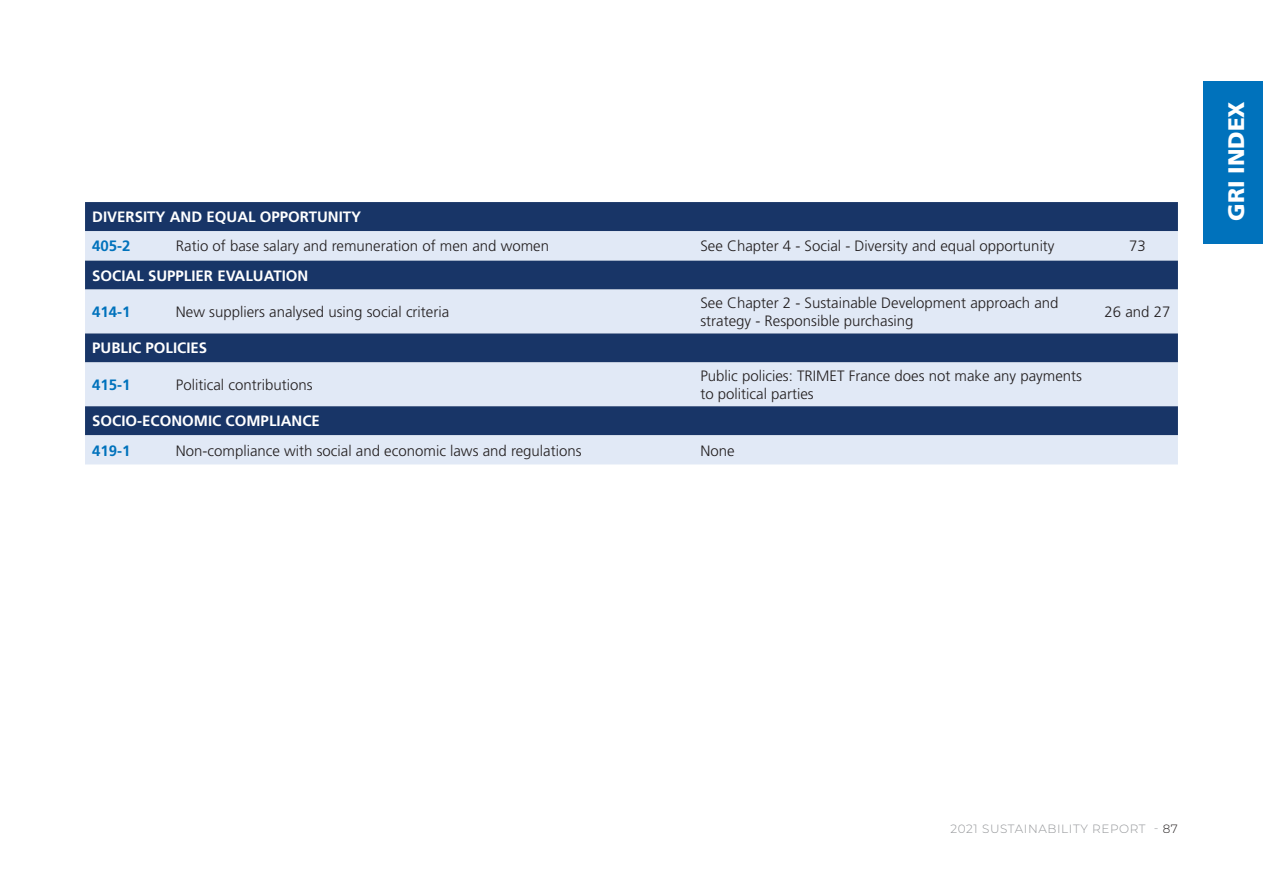
<style>
.page{position:relative;width:1263px;height:893px;background:#fff}
.page>*{position:absolute;margin:0;border:0;box-sizing:border-box;transform-origin:0 0}
.Style_de_paragraphe{font:900 22.5px "Frutiger LT Std";color:#fff}
.t1{font:300 15px/18px "Frutiger LT Pro";color:#231f20}
.t2{font:700 15px "Frutiger LT Pro";color:#fff}
.t3{font:700 15px "Frutiger LT Pro";color:#0072bc}
.t4{font:300 12px "Montserrat";letter-spacing:.05em;color:#939598}
.s1{color:#231f20}
</style>
<div class="page">
<div style="left:85px;top:202px;width:1093px;height:29px;background:#183567"></div>
<svg style="left:85px;top:231px;width:1093px;height:233px;background:#96a6c1"></svg>
<div style="left:1203px;top:82px;width:60px;height:162px;background:#0072bc"></div>
<p class="t2" style="left:92px;top:208px;width:270px">DIVERSITY AND EQUAL OPPORTUNITY</p>
<p class="t3" style="left:92px;top:237px;width:40px">405-2</p>
<p class="t1" style="left:176px;top:237px;width:375px">Ratio of base salary and remuneration of men and women</p>
<p class="t1" style="left:700px;top:237px;width:356px">See Chapter 4 - Social - Diversity and equal opportunity</p>
<p class="t1" style="left:1129px;top:237px;width:18px">73</p>
<p class="t2" style="left:92px;top:267px;width:218px">SOCIAL SUPPLIER EVALUATION</p>
<p class="t3" style="left:92px;top:303px;width:40px">414-1</p>
<p class="t1" style="left:176px;top:303px;width:275px">New suppliers analysed using social criteria</p>
<p class="t1" style="left:700px;top:294px;width:360px">See Chapter 2 - Sustainable Development approach and strategy - Responsible purchasing</p>
<p class="t1" style="left:1104px;top:303px;width:67px">26 and 27</p>
<p class="t2" style="left:92px;top:339px;width:117px">PUBLIC POLICIES</p>
<p class="t3" style="left:92px;top:376px;width:40px">415-1</p>
<p class="t1" style="left:176px;top:376px;width:138px">Political contributions</p>
<p class="t1" style="left:700px;top:367px;width:383px">Public policies: TRIMET France does not make any payments to political parties</p>
<p class="t2" style="left:92px;top:412px;width:229px">SOCIO-ECONOMIC COMPLIANCE</p>
<p class="t3" style="left:92px;top:441px;width:40px">419-1</p>
<p class="t1" style="left:176px;top:441px;width:407px">Non-compliance with social and economic laws and regulations</p>
<p class="t1" style="left:700px;top:441px;width:36px">None</p>
<p class="Style_de_paragraphe" style="left:1223px;top:221px;width:121px;rotate:-90deg">GRI INDEX</p>
<p class="t4" style="left:950px;top:820px;width:229px">2021 SUSTAINABILITY REPORT - <span class="s1">87</span></p>
</div>
